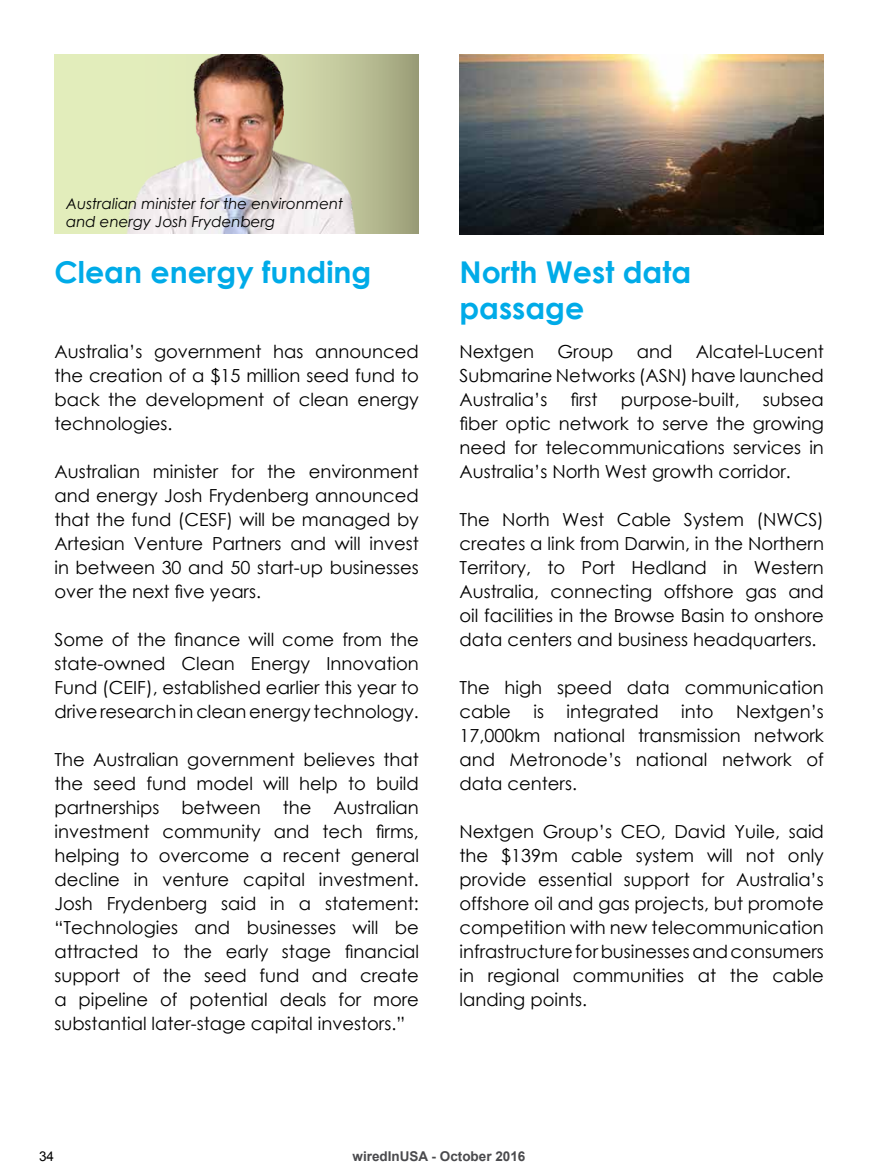
<style>
.page{position:relative;width:878px;height:1175px;background:#fff}
.page>*{position:absolute;margin:0;border:0;box-sizing:border-box;transform-origin:0 0}
.t1{font:700 30px/36px "Century Gothic";color:#00abe8}
.t2{font:18px/24px "Century Gothic";color:#000;text-align:justify}
.t3{font:italic 15px/18px "Century Gothic";color:#000}
.t4{font:700 13.5px "Arial";color:#4a4a4d}
.t5{font:13.5px "Arial";color:#000}
</style>
<div class="page">
<img style="left:459px;top:55px;width:365px;height:179px">
<svg style="left:54px;top:54px;width:364px;height:180px;background:#c4cb9e"></svg>
<img style="left:98px;top:54px;width:276px;height:180px">
<p class="t3" style="left:66px;top:195px;width:279px">Australian minister for the environment and energy Josh Frydenberg</p>
<h1 class="t1" style="left:54px;top:253px;width:318px">Clean energy funding</h1>
<p class="t2" style="left:54px;top:339px;width:366px">Australia’s government has announced the creation of a $15 million seed fund to back the development of clean energy technologies.</p>
<p class="t2" style="left:54px;top:459px;width:366px">Australian minister for the environment and energy Josh Frydenberg announced that the fund (CESF) will be managed by Artesian Venture Partners and will invest in between 30 and 50 start-up businesses over the next five years.</p>
<p class="t2" style="left:54px;top:627px;width:366px">Some of the finance will come from the state-owned Clean Energy Innovation Fund (CEIF), established earlier this year to drive research in clean energy technology.</p>
<p class="t2" style="left:54px;top:747px;width:366px">The Australian government believes that the seed fund model will help to build partnerships between the Australian investment community and tech firms, helping to overcome a recent general decline in venture capital investment.<br>Josh Frydenberg said in a statement: “Technologies and businesses will be attracted to the early stage financial support of the seed fund and create a pipeline of potential deals for more substantial later-stage capital investors.”</p>
<h1 class="t1" style="left:459px;top:253px;width:233px">North West data passage</h1>
<p class="t2" style="left:459px;top:339px;width:366px;text-indent:236px">Alcatel-Lucent Submarine Networks (ASN) have launched Australia’s</p>
<p class="t2" style="left:459px;top:339px;width:76px">Nextgen</p>
<p class="t2" style="left:557px;top:339px;width:58px">Group</p>
<p class="t2" style="left:637px;top:339px;width:37px">and</p>
<p class="t2" style="left:570px;top:387px;width:29px">first</p>
<p class="t2" style="left:620px;top:387px;width:120px">purpose-built,</p>
<p class="t2" style="left:459px;top:387px;width:366px;text-indent:303px">subsea fiber optic network to serve the growing need for telecommunications services in Australia’s North West growth corridor.</p>
<p class="t2" style="left:459px;top:507px;width:366px">The North West Cable System (NWCS) creates a link from Darwin, in the Northern Territory, to Port Hedland in Western Australia, connecting offshore gas and oil facilities in the Browse Basin to onshore data centers and business headquarters.</p>
<p class="t2" style="left:459px;top:675px;width:366px">The high speed data communication cable is integrated into Nextgen’s 17,000km national transmission network and Metronode’s national network of data centers.</p>
<p class="t2" style="left:459px;top:819px;width:366px">Nextgen Group’s CEO, David Yuile, said the $139m cable system will not only provide essential support for Australia’s offshore oil and gas projects, but promote competition with new telecommunication infrastructure for businesses and consumers in regional communities at the cable landing points.</p>
<p class="t5" style="left:39px;top:1147px;width:17px">34</p>
<p class="t4" style="left:352px;top:1147px;width:174px">wiredInUSA - October 2016</p>
</div>
